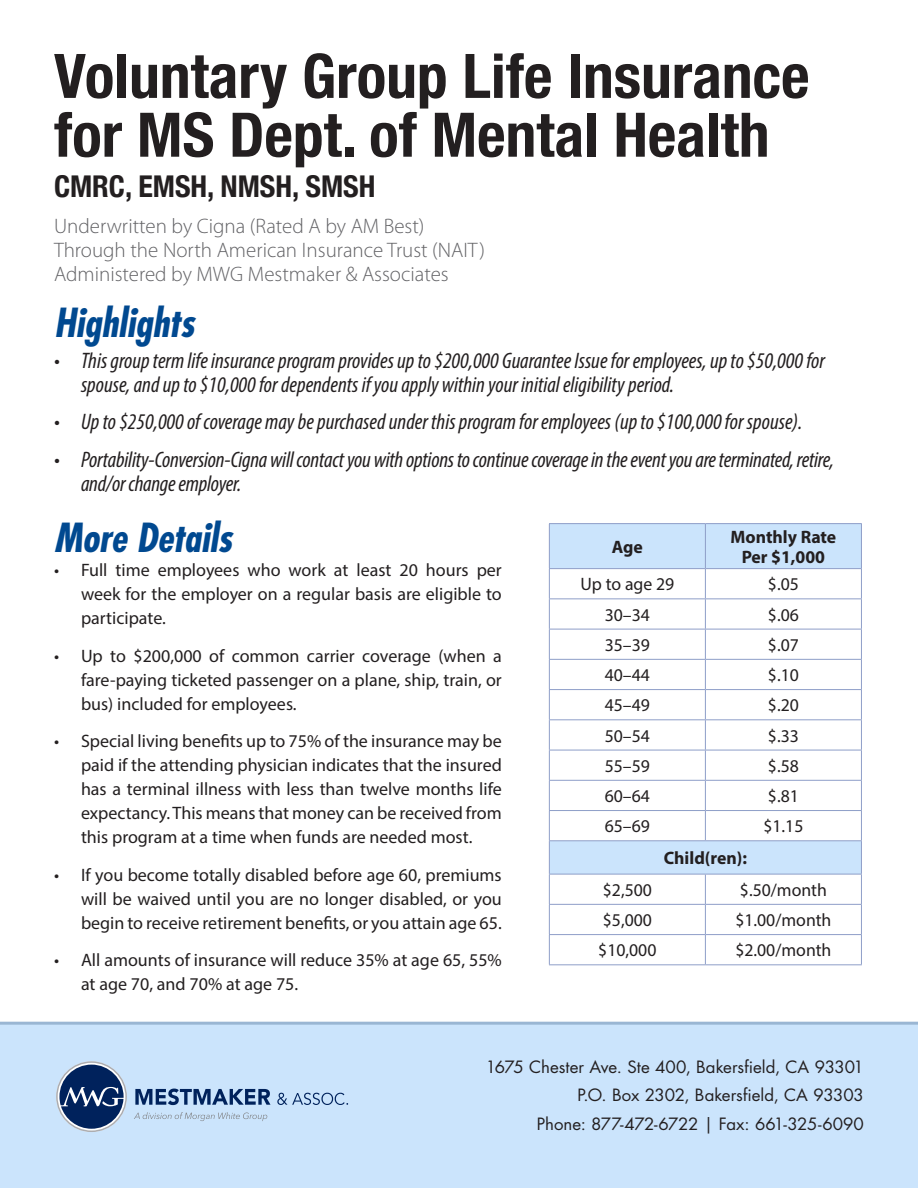
<style>
.page{position:relative;width:918px;height:1188px;background:#fff}
.page>*{position:absolute;margin:0;border:0;box-sizing:border-box;transform-origin:0 0}
.t1{font:700 condensed 61.5px/58.8px "Helvetica Neue";color:#231f20}
.t2{font:italic 700 condensed 39px "Futura LT Pro";color:#014990}
.t3{font:700 condensed 30px "Helvetica Neue";color:#231f20}
.t4{font:italic condensed 22.5px/24px "Myriad Pro";color:#231f20}
.t5{font:300 21px "Myriad Pro";color:#636366}
.t6{font:18px/24px "Myriad Pro";color:#231f20;text-align:justify}
.t7{font:700 18px "Myriad Pro";color:#231f20}
.t8{font:16.5px "Futura LT Pro";letter-spacing:-.005em;color:#231f20}
</style>
<div class="page">
<div style="left:0;top:1022px;width:918px;height:166px;background:#cbe4fc"></div>
<svg style="left:135px;top:1089px;width:135px;height:16px;background:#5e7ca6"></svg>
<svg style="left:277px;top:1093px;width:71px;height:12px"></svg>
<svg style="left:134px;top:1112px;width:133px;height:9px"></svg>
<svg style="left:56px;top:1061px;width:71px;height:71px;background:#5c759b"></svg>
<div style="left:550px;top:524px;width:311px;height:44px;background:#cbe4fc"></div>
<svg style="left:550px;top:569px;width:311px;height:395px"></svg>
<hr style="left:549px;top:523px;width:156px;height:1px;background:#8e9ec8">
<hr style="left:549px;top:524px;width:1px;height:44px;background:#8e9ec8">
<hr style="left:705px;top:523px;width:157px;height:1px;background:#8e9ec8">
<hr style="left:705px;top:524px;width:1px;height:44px;background:#8e9ec8">
<hr style="left:861px;top:524px;width:1px;height:44px;background:#8e9ec8">
<hr style="left:549px;top:568px;width:156px;height:1px;background:#8e9ec8">
<svg style="left:549px;top:569px;width:1px;height:29px"></svg>
<hr style="left:705px;top:568px;width:157px;height:1px;background:#8e9ec8">
<svg style="left:705px;top:569px;width:1px;height:29px"></svg>
<svg style="left:861px;top:569px;width:1px;height:29px"></svg>
<hr style="left:549px;top:598px;width:156px;height:1px;background:#8e9ec8">
<hr style="left:549px;top:599px;width:1px;height:30px;background:#8e9ec8">
<hr style="left:705px;top:598px;width:157px;height:1px;background:#8e9ec8">
<hr style="left:705px;top:599px;width:1px;height:30px;background:#8e9ec8">
<hr style="left:861px;top:599px;width:1px;height:30px;background:#8e9ec8">
<hr style="left:549px;top:629px;width:156px;height:1px;background:#8e9ec8">
<hr style="left:549px;top:629px;width:1px;height:30px;background:#8e9ec8">
<hr style="left:705px;top:629px;width:157px;height:1px;background:#8e9ec8">
<hr style="left:705px;top:629px;width:1px;height:30px;background:#8e9ec8">
<hr style="left:861px;top:629px;width:1px;height:30px;background:#8e9ec8">
<hr style="left:549px;top:659px;width:156px;height:1px;background:#8e9ec8">
<hr style="left:705px;top:659px;width:157px;height:1px;background:#8e9ec8">
<hr style="left:549px;top:689px;width:156px;height:1px;background:#8e9ec8">
<svg style="left:549px;top:660px;width:1px;height:59px"></svg>
<hr style="left:705px;top:689px;width:157px;height:1px;background:#8e9ec8">
<svg style="left:705px;top:660px;width:1px;height:59px"></svg>
<svg style="left:861px;top:660px;width:1px;height:59px"></svg>
<hr style="left:549px;top:719px;width:156px;height:1px;background:#8e9ec8">
<hr style="left:549px;top:720px;width:1px;height:30px;background:#8e9ec8">
<hr style="left:705px;top:719px;width:157px;height:1px;background:#8e9ec8">
<hr style="left:705px;top:720px;width:1px;height:30px;background:#8e9ec8">
<hr style="left:861px;top:720px;width:1px;height:30px;background:#8e9ec8">
<hr style="left:549px;top:750px;width:156px;height:1px;background:#8e9ec8">
<hr style="left:549px;top:750px;width:1px;height:30px;background:#8e9ec8">
<hr style="left:705px;top:750px;width:157px;height:1px;background:#8e9ec8">
<hr style="left:705px;top:750px;width:1px;height:30px;background:#8e9ec8">
<hr style="left:861px;top:750px;width:1px;height:30px;background:#8e9ec8">
<hr style="left:549px;top:780px;width:156px;height:1px;background:#8e9ec8">
<hr style="left:705px;top:780px;width:157px;height:1px;background:#8e9ec8">
<hr style="left:549px;top:810px;width:156px;height:1px;background:#8e9ec8">
<svg style="left:549px;top:781px;width:1px;height:59px"></svg>
<hr style="left:705px;top:810px;width:157px;height:1px;background:#8e9ec8">
<svg style="left:705px;top:781px;width:1px;height:59px"></svg>
<svg style="left:861px;top:781px;width:1px;height:59px"></svg>
<hr style="left:549px;top:840px;width:156px;height:1px;background:#8e9ec8">
<hr style="left:549px;top:841px;width:1px;height:33px;background:#8e9ec8">
<hr style="left:705px;top:840px;width:157px;height:1px;background:#8e9ec8">
<hr style="left:861px;top:841px;width:1px;height:33px;background:#8e9ec8">
<hr style="left:549px;top:874px;width:156px;height:1px;background:#8e9ec8">
<hr style="left:549px;top:874px;width:1px;height:30px;background:#8e9ec8">
<hr style="left:705px;top:874px;width:157px;height:1px;background:#8e9ec8">
<hr style="left:705px;top:874px;width:1px;height:30px;background:#8e9ec8">
<hr style="left:861px;top:874px;width:1px;height:30px;background:#8e9ec8">
<hr style="left:549px;top:904px;width:156px;height:1px;background:#8e9ec8">
<hr style="left:705px;top:904px;width:157px;height:1px;background:#8e9ec8">
<hr style="left:549px;top:934px;width:156px;height:1px;background:#8e9ec8">
<svg style="left:549px;top:905px;width:1px;height:59px"></svg>
<hr style="left:705px;top:934px;width:157px;height:1px;background:#8e9ec8">
<svg style="left:705px;top:905px;width:1px;height:59px"></svg>
<svg style="left:861px;top:905px;width:1px;height:59px"></svg>
<hr style="left:549px;top:964px;width:156px;height:1px;background:#8e9ec8">
<hr style="left:705px;top:964px;width:157px;height:1px;background:#8e9ec8">
<p class="t1" style="left:54px;top:42px;width:757px">Voluntary Group Life Insurance for MS Dept. of Mental Health</p>
<p class="t3" style="left:54px;top:162px;width:323px">CMRC, EMSH, NMSH, SMSH</p>
<p class="t5" style="left:54px;top:214px;width:372px">Underwritten by Cigna (Rated A by AM Best)</p>
<p class="t5" style="left:54px;top:238px;width:432px">Through the North American Insurance Trust (NAIT)</p>
<p class="t5" style="left:54px;top:262px;width:396px">Administered by MWG Mestmaker &amp; Associates</p>
<p class="t2" style="left:54px;top:297px;width:142px">Highlights</p>
<p class="t4" style="left:81px;top:348px;width:746px;text-indent:-27px">• This group term life insurance program provides up to $200,000 Guarantee Issue for employees, up to $50,000 for spouse, and up to $10,000 for dependents if you apply within your initial eligibility period.</p>
<p class="t4" style="left:54px;top:410px;width:750px">• Up to $250,000 of coverage may be purchased under this program for employees (up to $100,000 for spouse).</p>
<p class="t4" style="left:81px;top:447px;width:754px;text-indent:-27px">• Portability-Conversion-Cigna will contact you with options to continue coverage in the event you are terminated, retire, and/or change employer.</p>
<p class="t2" style="left:54px;top:512px;width:180px">More Details</p>
<p class="t6" style="left:81px;top:558px;width:422px;text-indent:-27px">• Full time employees who work at least 20 hours per week for the employer on a regular basis are eligible to participate.</p>
<p class="t6" style="left:81px;top:644px;width:422px;text-indent:-27px">• Up to $200,000 of common carrier coverage (when a fare-paying ticketed passenger on a plane, ship, train, or bus) included for employees.</p>
<p class="t6" style="left:81px;top:729px;width:422px;text-indent:-27px">• Special living benefits up to 75% of the insurance may be paid if the attending physician indicates that the insured has a terminal illness with less than twelve months life expectancy. This means that money can be received from this program at a time when funds are needed most.</p>
<p class="t6" style="left:81px;top:863px;width:422px;text-indent:-27px">• If you become totally disabled before age 60, premiums will be waived until you are no longer disabled, or you begin to receive retirement benefits, or you attain age 65.</p>
<p class="t6" style="left:81px;top:948px;width:422px;text-indent:-27px">• All amounts of insurance will reduce 35% at age 65, 55% at age 70, and 70% at age 75.</p>
<p class="t7" style="left:731px;top:525px;width:107px">Monthly Rate</p>
<p class="t7" style="left:742px;top:545px;width:85px">Per $1,000</p>
<p class="t7" style="left:612px;top:535px;width:33px">Age</p>
<p class="t6" style="left:580px;top:572px;width:95px">Up to age 29</p>
<p class="t6" style="left:768px;top:572px;width:32px">$.05</p>
<p class="t6" style="left:605px;top:602px;width:47px">30–34</p>
<p class="t6" style="left:768px;top:602px;width:32px">$.06</p>
<p class="t6" style="left:605px;top:633px;width:47px">35–39</p>
<p class="t6" style="left:768px;top:633px;width:32px">$.07</p>
<p class="t6" style="left:605px;top:663px;width:47px">40–44</p>
<p class="t6" style="left:768px;top:663px;width:32px">$.10</p>
<p class="t6" style="left:605px;top:693px;width:47px">45–49</p>
<p class="t6" style="left:768px;top:693px;width:32px">$.20</p>
<p class="t6" style="left:605px;top:723px;width:47px">50–54</p>
<p class="t6" style="left:768px;top:723px;width:32px">$.33</p>
<p class="t6" style="left:605px;top:754px;width:47px">55–59</p>
<p class="t6" style="left:768px;top:754px;width:32px">$.58</p>
<p class="t6" style="left:605px;top:784px;width:47px">60–64</p>
<p class="t6" style="left:768px;top:784px;width:32px">$.81</p>
<p class="t6" style="left:605px;top:814px;width:47px">65–69</p>
<p class="t6" style="left:763px;top:814px;width:42px">$1.15</p>
<p class="t7" style="left:664px;top:846px;width:85px">Child(ren):</p>
<p class="t6" style="left:603px;top:878px;width:51px">$2,500</p>
<p class="t6" style="left:740px;top:878px;width:89px">$.50/month</p>
<p class="t6" style="left:603px;top:908px;width:51px">$5,000</p>
<p class="t6" style="left:735px;top:908px;width:98px">$1.00/month</p>
<p class="t6" style="left:598px;top:938px;width:60px">$10,000</p>
<p class="t6" style="left:735px;top:938px;width:98px">$2.00/month</p>
<p class="t8" style="left:486px;top:1056px;width:380px">1675 Chester Ave. Ste 400, Bakersfield, CA 93301</p>
<p class="t8" style="left:577px;top:1084px;width:288px">P.O. Box 2302, Bakersfield, CA 93303</p>
<p class="t8" style="left:537px;top:1113px;width:329px">Phone: 877-472-6722 | Fax: 661-325-6090</p>
</div>
